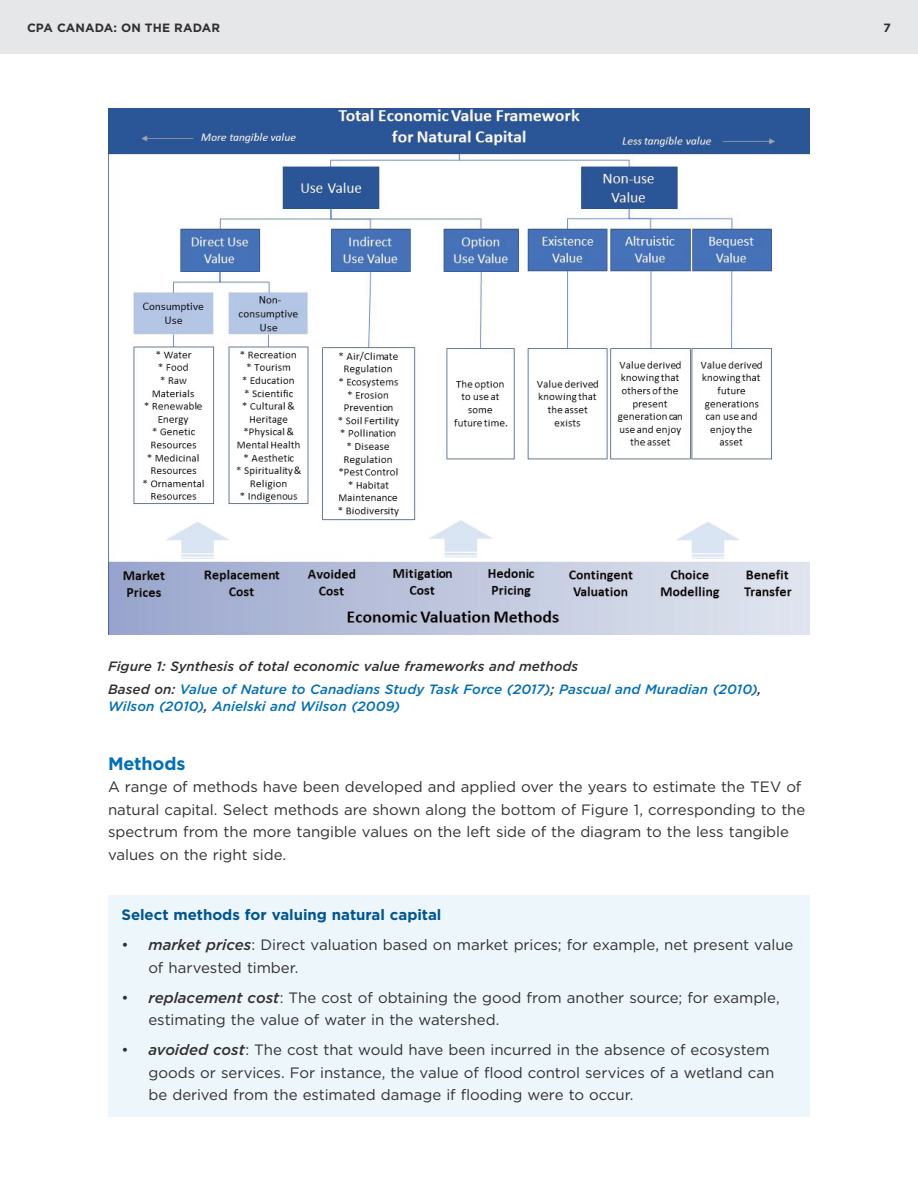
<style>
.page{position:relative;width:918px;height:1188px;background:#fff}
.page>*{position:absolute;margin:0;border:0;box-sizing:border-box;transform-origin:0 0}
.t1{font:700 18px "Gotham";letter-spacing:-.01em;color:#006fba}
.para1{font:15px/22.5px "Gotham";letter-spacing:-.005em;color:#312f30}
.CPA_head3{font:700 15px "Gotham";letter-spacing:-.005em;color:#005595}
.t2{font:italic 500 13.5px/16.5px "Gotham";letter-spacing:.005em;color:#006fba}
.t3{font:italic 500 13.5px "Gotham";color:#312f30}
.t4{font:700 12px "Gotham";letter-spacing:.005em;color:#312f30}
.s1{color:#312f30}
.s2{font-weight:500;font-style:italic}
</style>
<div class="page">
<div style="left:0;top:0;width:918px;height:54px;background:#e6e7e9"></div>
<div style="left:108px;top:895px;width:702px;height:42px;background:#edf6fa"></div>
<div style="left:108px;top:925px;width:702px;height:64px;background:#edf6fa"></div>
<div style="left:108px;top:977px;width:702px;height:65px;background:#edf6fa"></div>
<div style="left:108px;top:1030px;width:702px;height:87px;background:#edf6fa"></div>
<img style="left:108px;top:108px;width:702px;height:526px">
<p class="t4" style="left:27px;top:20px;width:195px">CPA CANADA: ON THE RADAR</p>
<p class="t4" style="left:884px;top:20px;width:9px">7</p>
<p class="t3" style="left:108px;top:658px;width:472px">Figure 1: Synthesis of total economic value frameworks and methods</p>
<p class="t2" style="left:108px;top:681px;width:655px"><span class="s1">Based on:</span> Value of Nature to Canadians Study Task Force (2017)<span class="s1">;</span> Pascual and Muradian (2010)<span class="s1">,<br></span>Wilson (2010)<span class="s1">,</span> Anielski and Wilson (2009)</p>
<h4 class="t1" style="left:108px;top:751px;width:79px">Methods</h4>
<p class="para1" style="left:108px;top:775px;width:699px">A range of methods have been developed and applied over the years to estimate the TEV of natural capital. Select methods are shown along the bottom of Figure 1, corresponding to the spectrum from the more tangible values on the left side of the diagram to the less tangible values on the right side.</p>
<p class="CPA_head3" style="left:122px;top:905px;width:321px">Select methods for valuing natural capital</p>
<p class="para1" style="left:148px;top:933px;width:646px;text-indent:-27px">• <span class="s2">market prices</span>: Direct valuation based on market prices; for example, net present value of harvested timber.</p>
<p class="para1" style="left:148px;top:986px;width:633px;text-indent:-27px">• <span class="s2">replacement cost</span>: The cost of obtaining the good from another source; for example, estimating the value of water in the watershed.</p>
<p class="para1" style="left:148px;top:1038px;width:627px;text-indent:-27px">• <span class="s2">avoided cost</span>: The cost that would have been incurred in the absence of ecosystem goods or services. For instance, the value of flood control services of a wetland can be derived from the estimated damage if flooding were to occur.</p>
</div>
